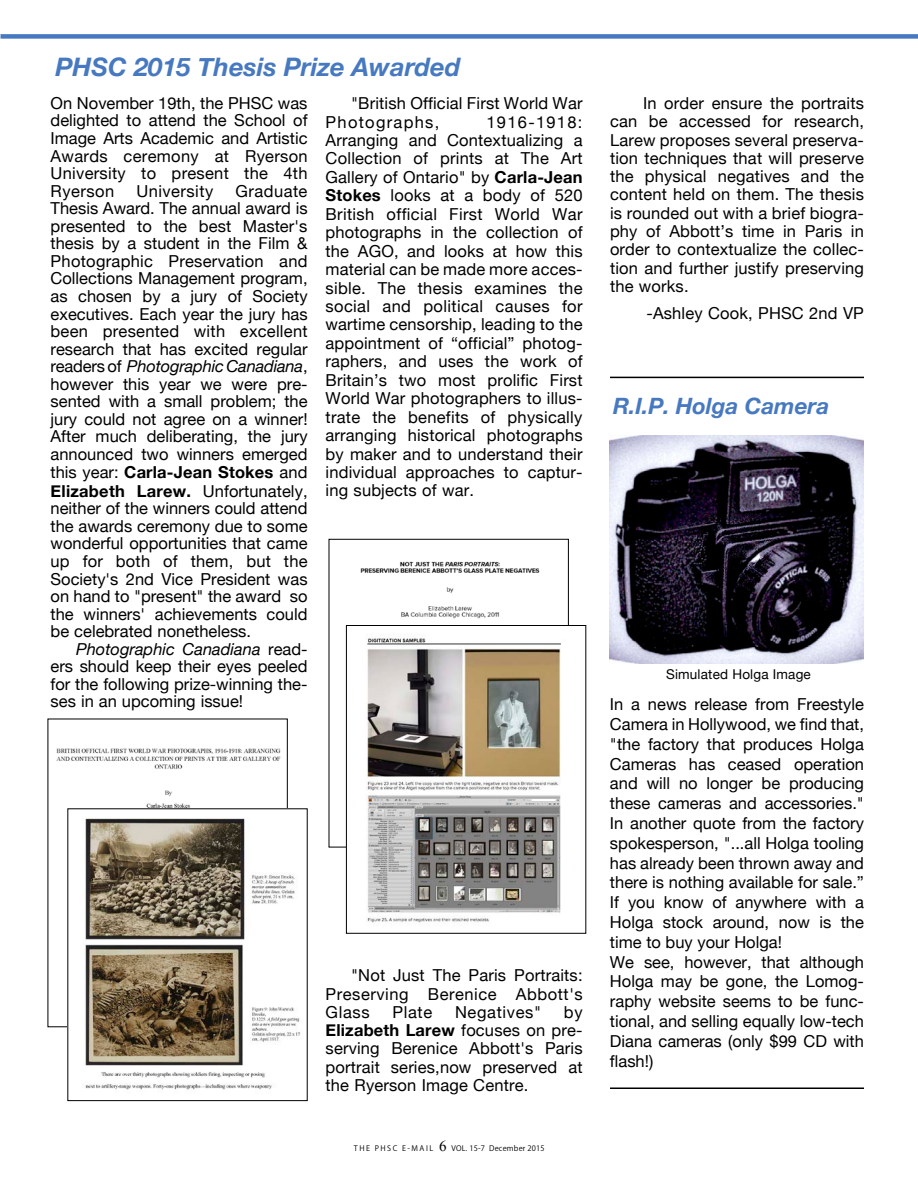
<style>
.page{position:relative;width:918px;height:1188px;background:#fff}
.page>*{position:absolute;margin:0;border:0;box-sizing:border-box;transform-origin:0 0}
.t1{font:italic 700 25.5px "Helvetica Neue";color:#4779c1}
.t2{font:italic 700 22.5px "Helvetica Neue";color:#4779c1}
.t3{font:16.5px/17.5px "Helvetica Neue";color:#000;text-align:justify}
.t4{font:16.5px "Helvetica Neue";letter-spacing:.03em;color:#000}
.t5{font:16.5px "Helvetica Neue";letter-spacing:.04em;color:#000}
.t6{font:13.5px "Helvetica Neue";letter-spacing:.015em;color:#000}
.t7{font:7.5px "Koz Go Pr 6 N";letter-spacing:.025em;color:#000}
.s1{font-style:italic}
.s2{font-weight:700}
.s3{font-family:"Times New Roman";font-size:15px}
.s4{color:#fff}
</style>
<div class="page">
<div style="left:1px;top:34px;width:917px;height:5px;background:#4779c1"></div>
<img style="left:610px;top:436px;width:254px;height:227px">
<img style="left:56px;top:748px;width:225px;height:60px">
<img style="left:85px;top:818px;width:216px;height:272px">
<img style="left:345px;top:561px;width:195px;height:284px">
<img style="left:348px;top:627px;width:213px;height:296px">
<div style="left:346px;top:625px;width:240px;height:309px;border:1px solid #000"></div>
<hr style="left:610px;top:377px;width:254px;height:1px;background:#000">
<hr style="left:610px;top:1088px;width:254px;height:1px;background:#000">
<h1 class="t1" style="left:56px;top:51px;width:406px">PHSC 2015 Thesis Prize Awarded</h1>
<p class="t3" style="left:51px;top:94px;width:259px">On November 19th, the PHSC was delighted to attend the School of Image Arts Academic and Artistic Awards ceremony at Ryerson University to present the 4th Ryerson</p>
<p class="t3" style="left:51px;top:182px;width:259px;text-indent:185px">Graduate Thesis Award. The annual award is presented to the best Master's thesis by a student in the Film &amp; Photographic Preservation and Collections Management program, as chosen by a jury of Society executives. Each year the jury has been presented with excellent research that has excited regular readers of <span class="s1">Photographic Canadiana</span>, however this year we were pre&shy;sented with a small problem; the jury could not agree on a winner!<br>After much deliberating, the jury announced two winners emerged this year: <span class="s2">Carla-Jean Stokes</span> and <span class="s2">Elizabeth Larew.</span> Unfortunately, neither of the winners could attend the awards ceremony due to some wonderful opportunities that came up for both of them, but the Society's 2nd Vice President was on hand to "present" the award so the winners' achievements could be celebrated nonetheless.</p>
<p class="t3" style="left:51px;top:640px;width:259px;text-indent:25px"><span class="s1">Photographic Canadiana</span> read&shy;ers should keep their eyes peeled for the following prize-winning the&shy;ses in an upcoming issue!</p>
<p class="t4" style="left:136px;top:181px;width:78px">University</p>
<p class="t3" style="left:326px;top:94px;width:259px;line-height:18.5px;text-indent:25px">"British Official First World War<br>Photographs,</p>
<p class="t3" style="left:326px;top:112px;width:259px;line-height:18.5px;text-indent:161px">1916-1918:<br>Arranging and Contextualizing a Collection of prints at The Art Gallery of Ontario" by <span class="s2">Carla-Jean Stokes</span> looks at a body of 520<br>British official First World War photographs in the collection of the AGO, and looks at how this material can be made more acces&shy;sible. The thesis examines the social and political causes for wartime censorship, leading to the appointment of “official” photog&shy;raphers, and uses the work of Britain’s two most prolific First World War photographers to illus&shy;trate the benefits of physically arranging historical photographs by maker and to understand their individual approaches to captur&shy;ing subjects of war.</p>
<p class="t3" style="left:326px;top:966px;width:259px;line-height:18.3px;text-indent:25px">"Not Just The Paris Portraits:<br>Preserving Berenice Abbott's Glass</p>
<p class="t3" style="left:326px;top:1003px;width:259px;line-height:18.3px;text-indent:238px">by <span class="s2">Elizabeth Larew</span> focuses on pre&shy;serving Berenice Abbott's Paris portrait series,now preserved at the Ryerson Image Centre.</p>
<p class="t3" style="left:392px;top:1003px;width:41px">Plate</p>
<p class="t5" style="left:455px;top:1002px;width:88px">Negatives"</p>
<p class="t7" style="left:354px;top:1144px;width:213px">T H E P H S C E - M A I L <span class="s3">6</span> VOL. 15-7 December 2015 <span class="s4">.. ..</span></p>
<p class="t3" style="left:610px;top:94px;width:256px;line-height:18.3px;text-indent:33px">In order ensure the portraits can be accessed for research, Larew proposes several preserva&shy;tion techniques that will preserve the physical negatives and the content held on them. The thesis is rounded out with a brief biogra&shy;phy of Abbott’s time in Paris in order to contextualize the collec&shy;tion and further justify preserving the works.</p>
<p class="t3" style="left:646px;top:304px;width:219px">-Ashley Cook, PHSC 2nd VP</p>
<h2 class="t2" style="left:613px;top:392px;width:218px">R.I.P. Holga Camera</h2>
<p class="t6" style="left:666px;top:667px;width:146px">Simulated Holga Image</p>
<p class="t3" style="left:610px;top:694px;width:256px;line-height:19.8px;text-align:left">In a news release from Freestyle<br>Camera in Hollywood, we find that, "the factory that produces Holga<br>Cameras has ceased operation and will no longer be producing these cameras and accessories."<br>In another quote from the factory spokesperson, "...all Holga tooling has already been thrown away and there is nothing available for sale.”<br>If you know of anywhere with a<br>Holga stock around, now is the time to buy your Holga!<br>We see, however, that although<br>Holga may be gone, the Lomog&shy;raphy website seems to be func&shy;tional, and selling equally low-tech<br>Diana cameras (only $99 CD with flash!)</p>
</div>
